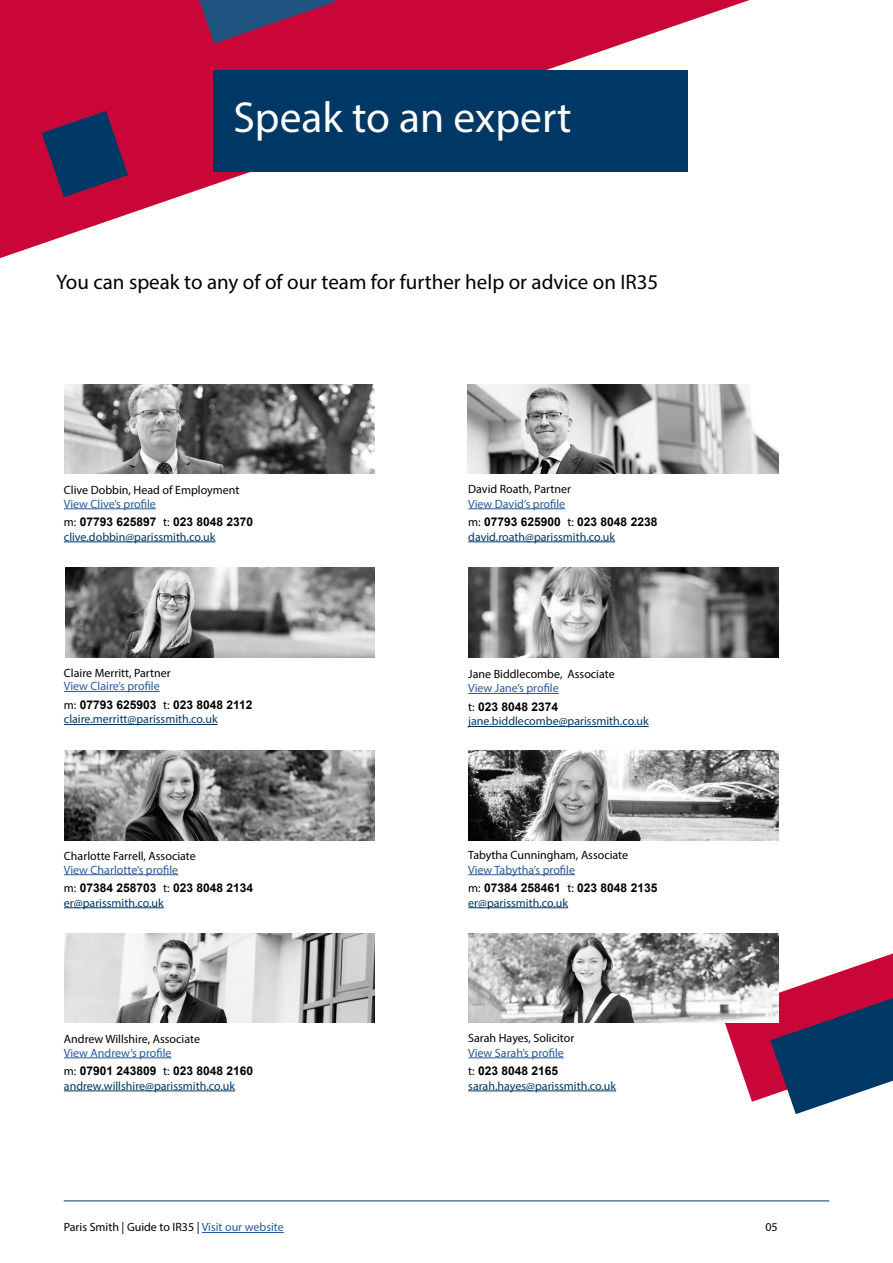
<style>
.page{position:relative;width:893px;height:1263px;background:#fff}
.page>*{position:absolute;margin:0;border:0;box-sizing:border-box;transform-origin:0 0}
.t1{font:43.5px "Myriad Pro";color:#fff}
.t2{font:21px "Myriad Pro";color:#000}
.t3{font:12px "Myriad Pro";color:#000}
.t4{font:12px "Myriad Pro";color:#003865}
.t5{font:700 12px "Arial";color:#000}
.t6{font:12px "Myriad Pro";color:#275b9b}
.s1{font-family:"Myriad Pro";font-weight:400}
.s2{color:#275b9b}
</style>
<div class="page">
<hr style="left:64px;top:508px;width:92px;height:1px;background:#275b9b">
<hr style="left:64px;top:541px;width:151px;height:1px;background:#003865">
<hr style="left:468px;top:508px;width:97px;height:1px;background:#275b9b">
<hr style="left:468px;top:541px;width:147px;height:1px;background:#003865">
<hr style="left:468px;top:693px;width:91px;height:1px;background:#275b9b">
<hr style="left:468px;top:726px;width:181px;height:1px;background:#003865">
<hr style="left:468px;top:874px;width:107px;height:1px;background:#275b9b">
<hr style="left:468px;top:907px;width:100px;height:1px;background:#003865">
<hr style="left:468px;top:1057px;width:96px;height:1px;background:#275b9b">
<hr style="left:468px;top:1090px;width:148px;height:1px;background:#003865">
<hr style="left:64px;top:691px;width:96px;height:1px;background:#275b9b">
<hr style="left:64px;top:724px;width:154px;height:1px;background:#003865">
<hr style="left:64px;top:874px;width:114px;height:1px;background:#275b9b">
<hr style="left:64px;top:907px;width:100px;height:1px;background:#003865">
<hr style="left:64px;top:1057px;width:108px;height:1px;background:#275b9b">
<hr style="left:64px;top:1090px;width:171px;height:1px;background:#003865">
<img style="left:468px;top:568px;width:311px;height:89px">
<img style="left:64px;top:384px;width:310px;height:89px">
<img style="left:468px;top:384px;width:311px;height:89px">
<img style="left:65px;top:568px;width:309px;height:89px">
<img style="left:64px;top:751px;width:310px;height:89px">
<img style="left:64px;top:933px;width:310px;height:90px">
<img style="left:468px;top:751px;width:311px;height:89px">
<svg style="left:0;top:0;width:750px;height:258px"></svg>
<div style="left:213px;top:70px;width:474px;height:102px;background:#003865"></div>
<svg style="left:42px;top:111px;width:86px;height:86px;background:#4b2454"></svg>
<svg style="left:199px;top:0;width:136px;height:44px;background:#732c5c"></svg>
<svg style="left:725px;top:953px;width:168px;height:161px"></svg>
<img style="left:468px;top:933px;width:311px;height:90px">
<hr style="left:202px;top:1232px;width:82px;height:1px;background:#275b9b">
<hr style="left:64px;top:1200px;width:765px;height:1px;background:#003865">
<h1 class="t1" style="left:233px;top:91px;width:340px">Speak to an expert</h1>
<h2 class="t2" style="left:56px;top:269px;width:604px">You can speak to any of of our team for further help or advice on IR35</h2>
<p class="t3" style="left:64px;top:483px;width:177px">Clive Dobbin, Head of Employment</p>
<p class="t6" style="left:64px;top:496px;width:93px">View Clive’s profile</p>
<p class="t5" style="left:64px;top:514px;width:191px"><span class="s1">m:</span> 07793 625897 <span class="s1">t:</span> 023 8048 2370</p>
<p class="t4" style="left:64px;top:529px;width:153px">clive.dobbin@parissmith.co.uk</p>
<p class="t3" style="left:64px;top:665px;width:108px">Claire Merritt, Partner</p>
<p class="t6" style="left:64px;top:679px;width:97px">View Claire’s profile</p>
<p class="t5" style="left:64px;top:696px;width:190px"><span class="s1">m:</span> 07793 625903 <span class="s1">t:</span> 023 8048 2112</p>
<p class="t4" style="left:64px;top:712px;width:155px">claire.merritt@parissmith.co.uk</p>
<p class="t3" style="left:64px;top:848px;width:133px">Charlotte Farrell, Associate</p>
<p class="t6" style="left:64px;top:862px;width:116px">View Charlotte’s profile</p>
<p class="t5" style="left:64px;top:879px;width:191px"><span class="s1">m:</span> 07384 258703 <span class="s1">t:</span> 023 8048 2134</p>
<p class="t4" style="left:64px;top:895px;width:101px">er@parissmith.co.uk</p>
<p class="t3" style="left:64px;top:1032px;width:138px">Andrew Willshire, Associate</p>
<p class="t6" style="left:64px;top:1045px;width:109px">View Andrew’s profile</p>
<p class="t5" style="left:64px;top:1062px;width:191px"><span class="s1">m:</span> 07901 243809 <span class="s1">t:</span> 023 8048 2160</p>
<p class="t4" style="left:64px;top:1078px;width:173px">andrew.willshire@parissmith.co.uk</p>
<p class="t3" style="left:468px;top:482px;width:104px">David Roath, Partner</p>
<p class="t6" style="left:468px;top:496px;width:99px">View David’s profile</p>
<p class="t5" style="left:468px;top:514px;width:191px"><span class="s1">m:</span> 07793 625900 <span class="s1">t:</span> 023 8048 2238</p>
<p class="t4" style="left:468px;top:529px;width:148px">david.roath@parissmith.co.uk</p>
<p class="t3" style="left:468px;top:666px;width:148px">Jane Biddlecombe, Associate</p>
<p class="t6" style="left:468px;top:681px;width:92px">View Jane’s profile</p>
<p class="t5" style="left:468px;top:698px;width:91px"><span class="s1">t:</span> 023 8048 2374</p>
<p class="t4" style="left:468px;top:714px;width:182px">jane.biddlecombe@parissmith.co.uk</p>
<p class="t3" style="left:468px;top:848px;width:161px">Tabytha Cunningham, Associate</p>
<p class="t6" style="left:468px;top:862px;width:108px">View Tabytha’s profile</p>
<p class="t5" style="left:468px;top:879px;width:191px"><span class="s1">m:</span> 07384 258461 <span class="s1">t:</span> 023 8048 2135</p>
<p class="t4" style="left:468px;top:895px;width:101px">er@parissmith.co.uk</p>
<p class="t3" style="left:468px;top:1031px;width:108px">Sarah Hayes, Solicitor</p>
<p class="t6" style="left:468px;top:1045px;width:97px">View Sarah’s profile</p>
<p class="t5" style="left:468px;top:1062px;width:91px"><span class="s1">t:</span> 023 8048 2165</p>
<p class="t4" style="left:468px;top:1078px;width:149px">sarah.hayes@parissmith.co.uk</p>
<p class="t3" style="left:64px;top:1220px;width:222px">Paris Smith | Guide to IR35 | <span class="s2">Visit our website</span></p>
<p class="t3" style="left:765px;top:1220px;width:14px">05</p>
</div>
